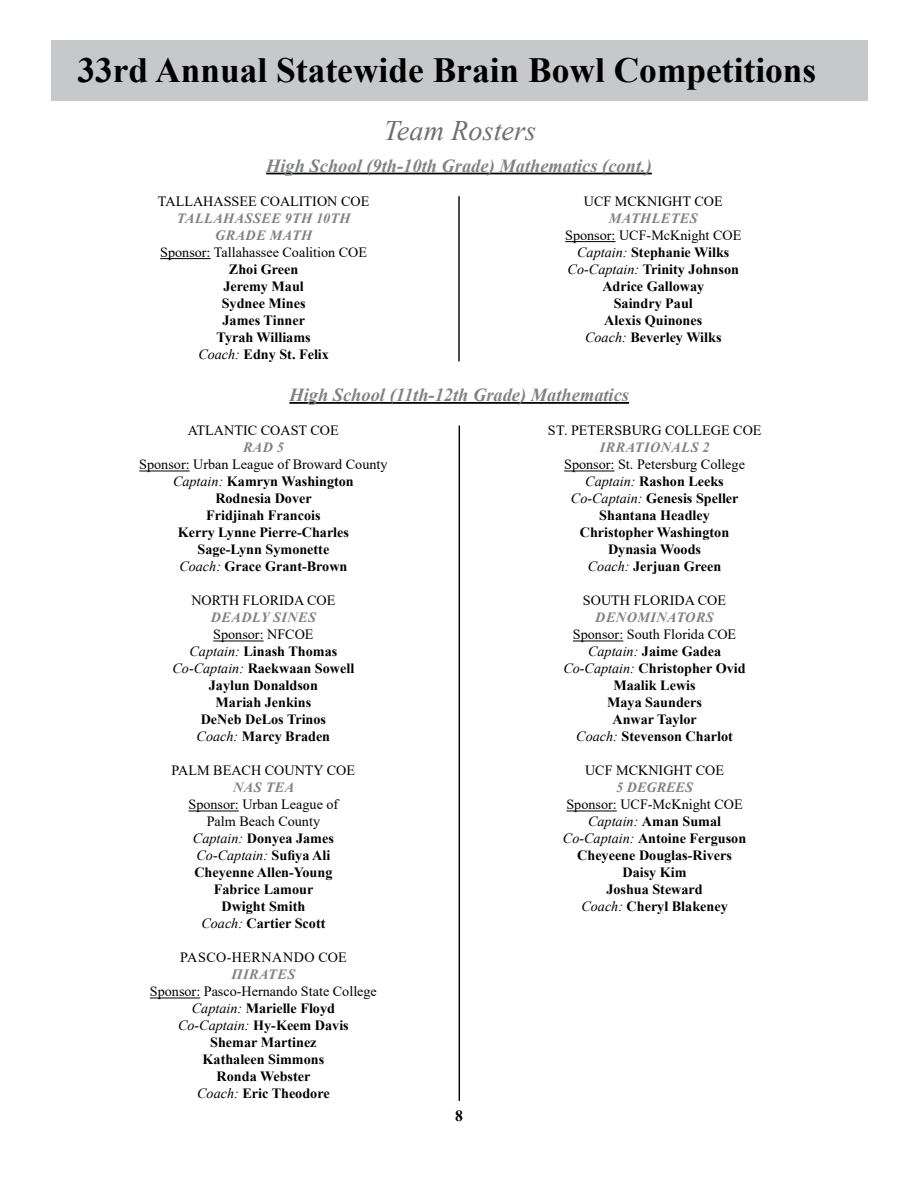
<style>
.page{position:relative;width:918px;height:1188px;background:#fff}
.page>*{position:absolute;margin:0;border:0;box-sizing:border-box;transform-origin:0 0}
.t1{font:700 35.4px "Times New Roman";color:#000}
.t2{font:italic 28.35px "Times New Roman";color:#6d6e71}
.t3{font:italic 700 18.45px "Times New Roman";color:#808284}
.t4{font:700 15.6px "Times New Roman";color:#000}
.t5{font:700 14.1px/17px "Times New Roman";color:#000;text-align:center}
.t6{font:14.1px "Times New Roman";color:#000}
.t7{font:italic 700 14.1px/17px "Times New Roman";letter-spacing:.035em;color:#808284;text-align:center}
.t8{font:14.1px "Times New Roman";letter-spacing:.035em;color:#000}
.t9{font:italic 700 14.1px "Times New Roman";color:#808284}
.s1{font-weight:400;font-style:italic}
.s2{font-weight:400}
</style>
<div class="page">
<div style="left:51px;top:40px;width:816px;height:97px;background:#c7c8ca"></div>
<div style="left:43px;top:102px;width:832px;height:55px;background:#fff"></div>
<div style="left:42px;top:101px;width:834px;height:57px;border:1px solid #fff"></div>
<hr style="left:458px;top:196px;width:2px;height:165px;background:#000">
<hr style="left:160px;top:258px;width:51px;height:1px;background:#000">
<hr style="left:565px;top:241px;width:51px;height:1px;background:#000">
<hr style="left:266px;top:173px;width:386px;height:1px;background:#000">
<hr style="left:139px;top:471px;width:51px;height:1px;background:#000">
<hr style="left:213px;top:641px;width:51px;height:1px;background:#000">
<hr style="left:188px;top:811px;width:51px;height:1px;background:#000">
<hr style="left:150px;top:998px;width:50px;height:1px;background:#000">
<hr style="left:564px;top:471px;width:51px;height:1px;background:#000">
<hr style="left:573px;top:641px;width:50px;height:1px;background:#000">
<hr style="left:566px;top:811px;width:51px;height:1px;background:#000">
<hr style="left:289px;top:402px;width:340px;height:2px;background:#000">
<hr style="left:459px;top:426px;width:1px;height:675px;background:#000">
<h1 class="t1" style="left:78px;top:59px;width:740px">33rd Annual Statewide Brain Bowl Competitions</h1>
<h2 class="t2" style="left:384px;top:120px;width:154px">Team Rosters</h2>
<h3 class="t3" style="left:266px;top:159px;width:387px">High School (9th-10th Grade) Mathematics (cont.)</h3>
<p class="t6" style="left:158px;top:196px;width:213px">TALLAHASSEE COALITION COE</p>
<p class="t7" style="left:177px;top:211px;width:175px">TALLAHASSEE 9TH 10TH<br>GRADE MATH</p>
<p class="t6" style="left:160px;top:247px;width:208px">Sponsor: Tallahassee Coalition COE</p>
<p class="t5" style="left:198px;top:262px;width:132px">Zhoi Green<br>Jeremy Maul<br>Sydnee Mines<br>James Tinner<br>Tyrah Williams<br><span class="s1">Coach:</span> Edny St. Felix</p>
<p class="t6" style="left:584px;top:196px;width:141px">UCF MCKNIGHT COE</p>
<p class="t7" style="left:609px;top:211px;width:91px">MATHLETES</p>
<p class="t5" style="left:565px;top:228px;width:178px"><span class="s2">Sponsor: UCF-McKnight COE<br></span><span class="s1">Captain:</span> Stephanie Wilks<br><span class="s1">Co-Captain:</span> Trinity Johnson<br>Adrice Galloway<br>Saindry Paul<br>Alexis Quinones<br><span class="s1">Coach:</span> Beverley Wilks</p>
<h3 class="t3" style="left:289px;top:388px;width:341px">High School (11th-12th Grade) Mathematics</h3>
<p class="t6" style="left:188px;top:426px;width:152px">ATLANTIC COAST COE</p>
<p class="t7" style="left:243px;top:441px;width:43px">RAD 5</p>
<p class="t5" style="left:139px;top:458px;width:250px"><span class="s2">Sponsor: Urban League of Broward County<br></span><span class="s1">Captain:</span> Kamryn Washington<br>Rodnesia Dover<br>Fridjinah Francois<br>Kerry Lynne Pierre-Charles<br>Sage-Lynn Symonette<br><span class="s1">Coach:</span> Grace Grant-Brown</p>
<p class="t6" style="left:191px;top:596px;width:145px">NORTH FLORIDA COE</p>
<p class="t7" style="left:211px;top:611px;width:107px">DEADLY SINES</p>
<p class="t5" style="left:173px;top:628px;width:183px"><span class="s2">Sponsor: NFCOE<br></span><span class="s1">Captain:</span> Linash Thomas<br><span class="s1">Co-Captain:</span> Raekwaan Sowell<br>Jaylun Donaldson<br>Mariah Jenkins<br>DeNeb DeLos Trinos<br><span class="s1">Coach:</span> Marcy Braden</p>
<p class="t6" style="left:172px;top:766px;width:185px">PALM BEACH COUNTY COE</p>
<p class="t7" style="left:233px;top:781px;width:63px">NAS TEA</p>
<p class="t5" style="left:188px;top:798px;width:151px"><span class="s2">Sponsor: Urban League of<br>Palm Beach County<br></span><span class="s1">Captain:</span> Donyea James<br><span class="s1">Co-Captain:</span> Sufiya Ali<br>Cheyenne Allen-Young<br>Fabrice Lamour<br>Dwight Smith<br><span class="s1">Coach:</span> Cartier Scott</p>
<p class="t8" style="left:180px;top:953px;width:168px">PASCO-HERNANDO COE</p>
<p class="t7" style="left:232px;top:968px;width:65px">ΠIRATES</p>
<p class="t5" style="left:150px;top:985px;width:229px"><span class="s2">Sponsor: Pasco-Hernando State College<br></span><span class="s1">Captain:</span> Marielle Floyd<br><span class="s1">Co-Captain:</span> Hy-Keem Davis<br>Shemar Martinez<br>Kathaleen Simmons<br>Ronda Webster<br><span class="s1">Coach:</span> Eric Theodore</p>
<p class="t4" style="left:455px;top:1111px;width:9px">8</p>
<p class="t6" style="left:548px;top:426px;width:215px">ST. PETERSBURG COLLEGE COE</p>
<p class="t7" style="left:600px;top:441px;width:111px">IRRATIONALS 2</p>
<p class="t5" style="left:564px;top:458px;width:182px"><span class="s2">Sponsor: St. Petersburg College<br></span><span class="s1">Captain:</span> Rashon Leeks<br><span class="s1">Co-Captain:</span> Genesis Speller<br>Shantana Headley<br>Christopher Washington<br>Dynasia Woods<br><span class="s1">Coach:</span> Jerjuan Green</p>
<p class="t6" style="left:583px;top:596px;width:145px">SOUTH FLORIDA COE</p>
<p class="t7" style="left:595px;top:611px;width:120px">DENOMINATORS</p>
<p class="t5" style="left:563px;top:628px;width:184px"><span class="s2">Sponsor: South Florida COE<br></span><span class="s1">Captain:</span> Jaime Gadea<br><span class="s1">Co-Captain:</span> Christopher Ovid<br>Maalik Lewis<br>Maya Saunders<br>Anwar Taylor<br><span class="s1">Coach:</span> Stevenson Charlot</p>
<p class="t6" style="left:585px;top:766px;width:141px">UCF MCKNIGHT COE</p>
<p class="t9" style="left:616px;top:783px;width:78px">5 DEGREES</p>
<p class="t5" style="left:563px;top:798px;width:185px"><span class="s2">Sponsor: UCF-McKnight COE<br></span><span class="s1">Captain:</span> Aman Sumal<br><span class="s1">Co-Captain:</span> Antoine Ferguson<br>Cheyeene Douglas-Rivers<br>Daisy Kim<br>Joshua Steward<br><span class="s1">Coach:</span> Cheryl Blakeney</p>
</div>
